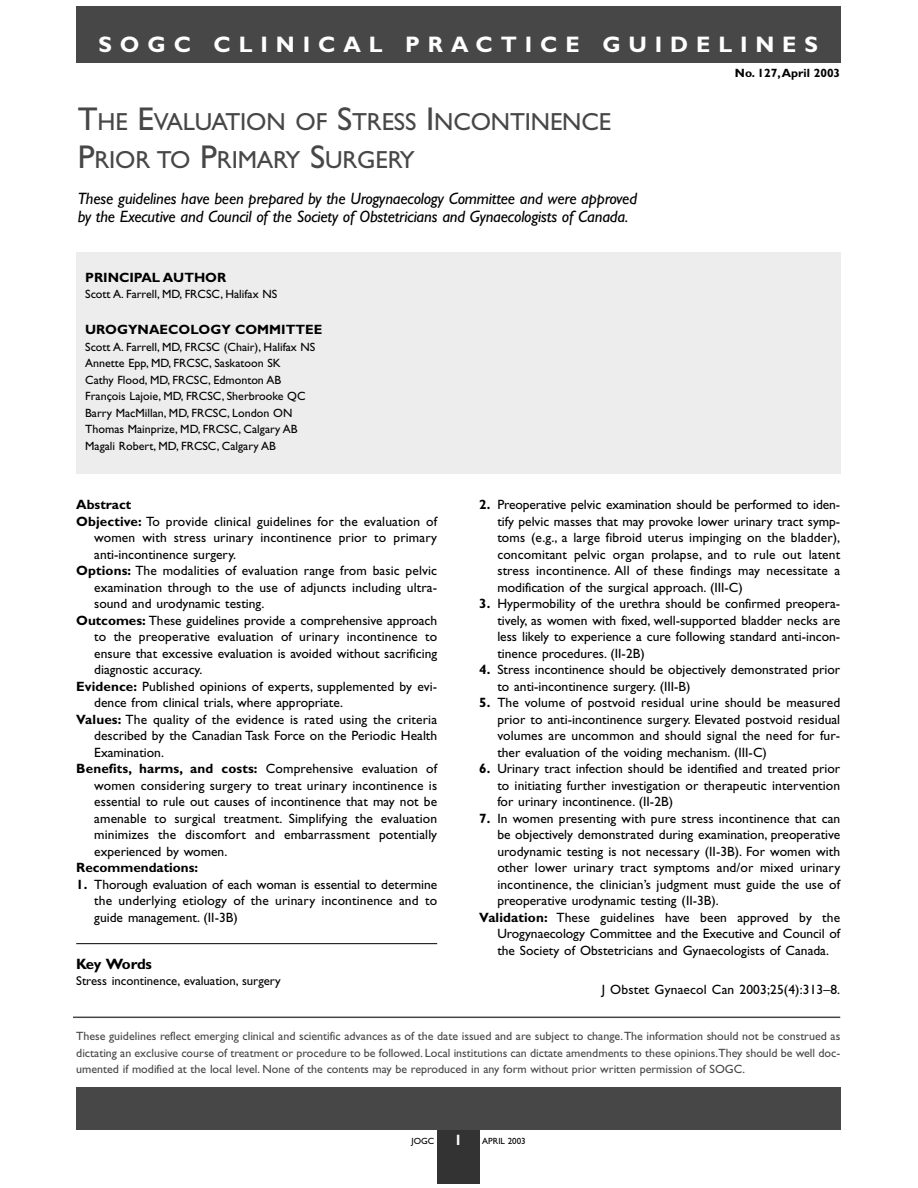
<style>
.page{position:relative;width:918px;height:1188px;background:#fff}
.page>*{position:absolute;margin:0;border:0;box-sizing:border-box;transform-origin:0 0}
.t1{font:24.75px/37.5px "Gill Sans";letter-spacing:-.005em;color:#474747}
.t2{font:700 22.5px "Gill Sans";letter-spacing:.35em;color:#fff}
.t3{font:italic 16.5px/18px "Gill Sans";letter-spacing:-.01em;color:#000}
.t4{font:700 15px "Gill Sans";letter-spacing:-.025em;color:#000}
.t5{font:700 15px "Gill Sans";color:#fff}
.t6{font:13.5px/16.5px "Gill Sans";letter-spacing:.005em;color:#000;text-align:justify}
.t7{font:700 13.5px "Gill Sans";color:#000}
.t8{font:12.75px "Gill Sans";color:#000}
.t9{font:12px/16.5px "Gill Sans";color:#474747;text-align:justify}
.t10{font:12px/16.5px "Gill Sans";color:#000}
.t11{font:700 12px "Gill Sans";color:#000}
.t12{font:9px "Gill Sans";color:#000}
.s1{font-size:33px}
.s2{font-weight:700}
</style>
<div class="page">
<hr style="left:73px;top:1017px;width:767px;height:1px;background:#474747">
<div style="left:437px;top:1129px;width:42px;height:55px;background:#333"></div>
<div style="left:76px;top:1088px;width:764px;height:42px;background:#474747"></div>
<div style="left:76px;top:6px;width:764px;height:57px;background:#474747"></div>
<div style="left:76px;top:252px;width:764px;height:221px;background:#ededed"></div>
<hr style="left:76px;top:943px;width:361px;height:1px;background:#000">
<h2 class="t2" style="left:98px;top:36px;width:721px">SOGC CLINICAL PRACTICE GUIDELINES</h2>
<h1 class="t1" style="left:78px;top:106px;width:535px"><span class="s1">T</span>HE <span class="s1">E</span>VALUATION OF <span class="s1">S</span>TRESS <span class="s1">I</span>NCONTINENCE<br><span class="s1">P</span>RIOR TO <span class="s1">P</span>RIMARY <span class="s1">S</span>URGERY</h1>
<p class="t3" style="left:78px;top:191px;width:561px">These guidelines have been prepared by the Urogynaecology Committee and were approved by the Executive and Council of the Society of Obstetricians and Gynaecologists of Canada.</p>
<p class="t7" style="left:85px;top:273px;width:143px">PRINCIPAL AUTHOR</p>
<p class="t10" style="left:85px;top:287px;width:194px">Scott A. Farrell, MD, FRCSC, Halifax NS</p>
<p class="t7" style="left:85px;top:325px;width:239px">UROGYNAECOLOGY COMMITTEE</p>
<p class="t10" style="left:85px;top:340px;width:232px">Scott A. Farrell, MD, FRCSC (Chair), Halifax NS Annette Epp, MD, FRCSC, Saskatoon SK<br>Cathy Flood, MD, FRCSC, Edmonton AB François Lajoie, MD, FRCSC, Sherbrooke QC Barry MacMillan, MD, FRCSC, London ON Thomas Mainprize, MD, FRCSC, Calgary AB Magali Robert, MD, FRCSC, Calgary AB</p>
<p class="t11" style="left:735px;top:69px;width:107px">No. 127,April 2003</p>
<p class="t7" style="left:76px;top:500px;width:57px">Abstract</p>
<p class="t6" style="left:76px;top:515px;width:362px"><span class="s2">Objective:</span> To provide clinical guidelines for the evaluation of</p>
<p class="t6" style="left:94px;top:531px;width:344px">women with stress urinary incontinence prior to primary</p>
<p class="t6" style="left:94px;top:548px;width:143px">anti-incontinence surgery.</p>
<p class="t6" style="left:76px;top:564px;width:362px"><span class="s2">Options:</span> The modalities of evaluation range from basic pelvic</p>
<p class="t6" style="left:94px;top:581px;width:344px">examination through to the use of adjuncts including ultra-</p>
<p class="t6" style="left:94px;top:597px;width:172px">sound and urodynamic testing.</p>
<p class="t6" style="left:76px;top:614px;width:362px"><span class="s2">Outcomes:</span> These guidelines provide a comprehensive approach</p>
<p class="t6" style="left:94px;top:630px;width:344px">to the preoperative evaluation of urinary incontinence to</p>
<p class="t6" style="left:94px;top:647px;width:344px">ensure that excessive evaluation is avoided without sacrificing</p>
<p class="t6" style="left:94px;top:663px;width:110px">diagnostic accuracy.</p>
<p class="t6" style="left:76px;top:680px;width:362px"><span class="s2">Evidence:</span> Published opinions of experts, supplemented by evi-</p>
<p class="t6" style="left:94px;top:696px;width:250px">dence from clinical trials, where appropriate.</p>
<p class="t6" style="left:76px;top:713px;width:362px"><span class="s2">Values:</span> The quality of the evidence is rated using the criteria</p>
<p class="t6" style="left:94px;top:729px;width:344px">described by the Canadian Task Force on the Periodic Health</p>
<p class="t6" style="left:94px;top:746px;width:71px">Examination.</p>
<p class="t6" style="left:76px;top:762px;width:362px"><span class="s2">Benefits, harms, and costs:</span> Comprehensive evaluation of</p>
<p class="t6" style="left:94px;top:779px;width:344px">women considering surgery to treat urinary incontinence is</p>
<p class="t6" style="left:94px;top:795px;width:344px">essential to rule out causes of incontinence that may not be</p>
<p class="t6" style="left:94px;top:812px;width:344px">amenable to surgical treatment. Simplifying the evaluation</p>
<p class="t6" style="left:94px;top:828px;width:344px">minimizes the discomfort and embarrassment potentially</p>
<p class="t6" style="left:94px;top:845px;width:135px">experienced by women.</p>
<p class="t7" style="left:76px;top:863px;width:123px">Recommendations:</p>
<p class="t6" style="left:94px;top:878px;width:344px;text-indent:-18px"><span class="s2">1.</span> Thorough evaluation of each woman is essential to determine the underlying etiology of the urinary incontinence and to guide management. (II-3B)</p>
<p class="t4" style="left:76px;top:958px;width:77px">Key Words</p>
<p class="t8" style="left:76px;top:976px;width:206px">Stress incontinence, evaluation, surgery</p>
<p class="t6" style="left:497px;top:498px;width:344px;text-indent:-18px"><span class="s2">2.</span> Preoperative pelvic examination should be performed to iden&shy;tify pelvic masses that may provoke lower urinary tract symp&shy;toms (e.g., a large fibroid uterus impinging on the bladder), concomitant pelvic organ prolapse, and to rule out latent stress incontinence. All of these findings may necessitate a modification of the surgical approach. (III-C)</p>
<p class="t6" style="left:497px;top:597px;width:344px;text-indent:-18px"><span class="s2">3.</span> Hypermobility of the urethra should be confirmed preopera&shy;tively, as women with fixed, well-supported bladder necks are less likely to experience a cure following standard anti-incon&shy;tinence procedures. (II-2B)</p>
<p class="t6" style="left:497px;top:663px;width:344px;text-indent:-18px"><span class="s2">4.</span> Stress incontinence should be objectively demonstrated prior to anti-incontinence surgery. (III-B)</p>
<p class="t6" style="left:497px;top:696px;width:344px;text-indent:-18px"><span class="s2">5.</span> The volume of postvoid residual urine should be measured prior to anti-incontinence surgery. Elevated postvoid residual volumes are uncommon and should signal the need for fur&shy;ther evaluation of the voiding mechanism. (III-C)</p>
<p class="t6" style="left:497px;top:762px;width:344px;text-indent:-18px"><span class="s2">6.</span> Urinary tract infection should be identified and treated prior to initiating further investigation or therapeutic intervention for urinary incontinence. (II-2B)</p>
<p class="t6" style="left:479px;top:812px;width:362px"><span class="s2">7.</span> In women presenting with pure stress incontinence that can</p>
<p class="t6" style="left:497px;top:828px;width:344px">be objectively demonstrated during examination, preoperative</p>
<p class="t6" style="left:497px;top:845px;width:344px">urodynamic testing is not necessary (II-3B). For women with</p>
<p class="t6" style="left:497px;top:861px;width:344px">other lower urinary tract symptoms and/or mixed urinary</p>
<p class="t6" style="left:497px;top:878px;width:344px">incontinence, the clinician’s judgment must guide the use of</p>
<p class="t6" style="left:497px;top:894px;width:223px">preoperative urodynamic testing (II-3B).</p>
<p class="t6" style="left:479px;top:911px;width:363px"><span class="s2">Validation:</span> These guidelines have been approved by the</p>
<p class="t6" style="left:497px;top:927px;width:344px">Urogynaecology Committee and the Executive and Council of</p>
<p class="t6" style="left:497px;top:944px;width:333px">the Society of Obstetricians and Gynaecologists of Canada.</p>
<p class="t6" style="left:602px;top:983px;width:240px">J Obstet Gynaecol Can 2003;25(4):313–8.</p>
<p class="t9" style="left:76px;top:1029px;width:766px">These guidelines reflect emerging clinical and scientific advances as of the date issued and are subject to change.The information should not be construed as dictating an exclusive course of treatment or procedure to be followed. Local institutions can dictate amendments to these opinions.They should be well doc&shy;umented if modified at the local level. None of the contents may be reproduced in any form without prior written permission of SOGC.</p>
<p class="t5" style="left:454px;top:1135px;width:10px">1</p>
<p class="t12" style="left:412px;top:1138px;width:24px">JOGC</p>
<p class="t12" style="left:482px;top:1138px;width:45px">APRIL 2003</p>
</div>
